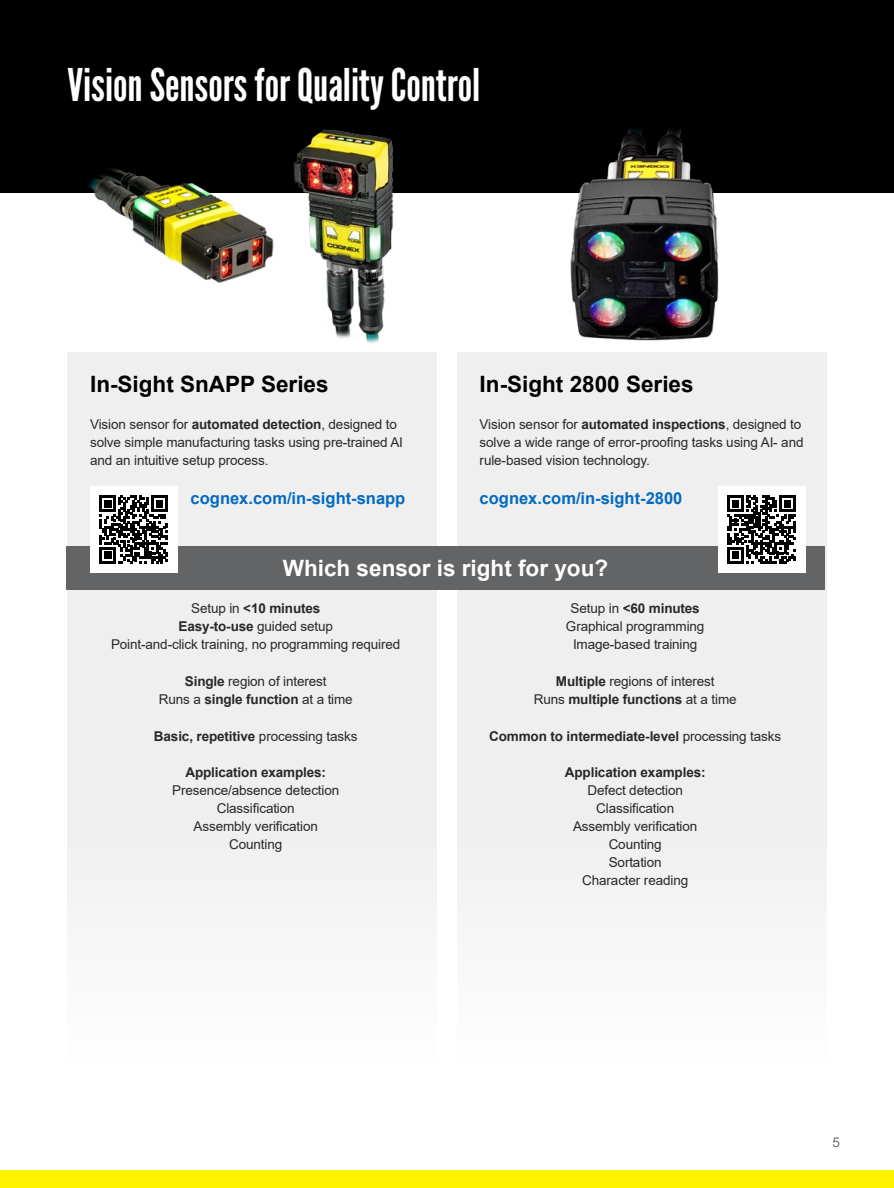
<style>
.page{position:relative;width:894px;height:1188px;background:#fff}
.page>*{position:absolute;margin:0;border:0;box-sizing:border-box;transform-origin:0 0}
.t1{font:45px "League Gothic";color:#fff}
.t2{font:700 22.5px "Arial";color:#000}
.t3{font:700 22.5px "Arial";color:#fff}
.t4{font:700 16.5px "Arial";color:#026ac0}
.t5{font:13.5px/18px "Arial";letter-spacing:-.01em;color:#292829;text-align:center}
.t6{font:700 13.5px "Arial";letter-spacing:-.01em;color:#292829}
.t7{font:13.5px "Arial";color:#6d6e71}
.s1{font-weight:700}
.s2{font-weight:400}
</style>
<div class="page">
<div style="left:68px;top:353px;width:368px;height:716px;background:#efeff0"></div>
<div style="left:0;top:0;width:893px;height:192px;background:#000"></div>
<div style="left:457px;top:353px;width:369px;height:716px;background:#efeff0"></div>
<img style="left:566px;top:128px;width:155px;height:213px">
<div style="left:66px;top:546px;width:758px;height:44px;background:#636466"></div>
<img style="left:281px;top:129px;width:126px;height:224px">
<img style="left:82px;top:164px;width:225px;height:142px">
<div style="left:90px;top:486px;width:87px;height:87px;background:#fff"></div>
<svg style="left:99px;top:495px;width:69px;height:69px"></svg>
<div style="left:717px;top:486px;width:87px;height:87px;background:#fff"></div>
<svg style="left:727px;top:495px;width:68px;height:69px"></svg>
<div style="left:0;top:1171px;width:893px;height:17px;background:#fff200"></div>
<h1 class="t1" style="left:68px;top:58px;width:414px">Vision Sensors for Quality Control</h1>
<h2 class="t2" style="left:90px;top:368px;width:240px">In-Sight SnAPP Series</h2>
<p class="t5" style="left:90px;top:415px;width:314px;text-align:left">Vision sensor for <span class="s1">automated detection</span>, designed to solve simple manufacturing tasks using pre-trained AI and an intuitive setup process.</p>
<p class="t4" style="left:190px;top:487px;width:216px">cognex.com/in-sight-snapp</p>
<h2 class="t2" style="left:479px;top:368px;width:215px">In-Sight 2800 Series</h2>
<p class="t5" style="left:479px;top:415px;width:325px;text-align:left">Vision sensor for <span class="s1">automated inspections</span>, designed to solve a wide range of error-proofing tasks using AI- and rule-based vision technology.</p>
<p class="t4" style="left:479px;top:487px;width:204px">cognex.com/in-sight-2800</p>
<h2 class="t3" style="left:283px;top:552px;width:327px">Which sensor is right for you?</h2>
<p class="t5" style="left:111px;top:599px;width:291px">Setup in <span class="s1">&lt;10 minutes<br>Easy-to-use</span> guided setup<br>Point-and-click training, no programming required</p>
<p class="t5" style="left:565px;top:599px;width:140px">Setup in <span class="s1">&lt;60 minutes<br></span>Graphical programming<br>Image-based training</p>
<p class="t5" style="left:159px;top:672px;width:195px"><span class="s1">Single</span> region of interest<br>Runs a <span class="s1">single function</span> at a time</p>
<p class="t5" style="left:533px;top:672px;width:204px"><span class="s1">Multiple</span> regions of interest<br>Runs <span class="s1">multiple functions</span> at a time</p>
<p class="t6" style="left:154px;top:726px;width:205px">Basic, repetitive <span class="s2">processing tasks</span></p>
<p class="t6" style="left:489px;top:726px;width:293px">Common to intermediate-level <span class="s2">processing tasks</span></p>
<p class="t6" style="left:185px;top:763px;width:142px">Application examples:</p>
<p class="t5" style="left:172px;top:782px;width:168px">Presence/absence detection<br>Classification<br>Assembly verification<br>Counting</p>
<p class="t6" style="left:564px;top:763px;width:142px">Application examples:</p>
<p class="t5" style="left:573px;top:782px;width:126px">Defect detection<br>Classification<br>Assembly verification<br>Counting<br>Sortation<br>Character reading</p>
<p class="t7" style="left:832px;top:1133px;width:9px">5</p>
</div>
